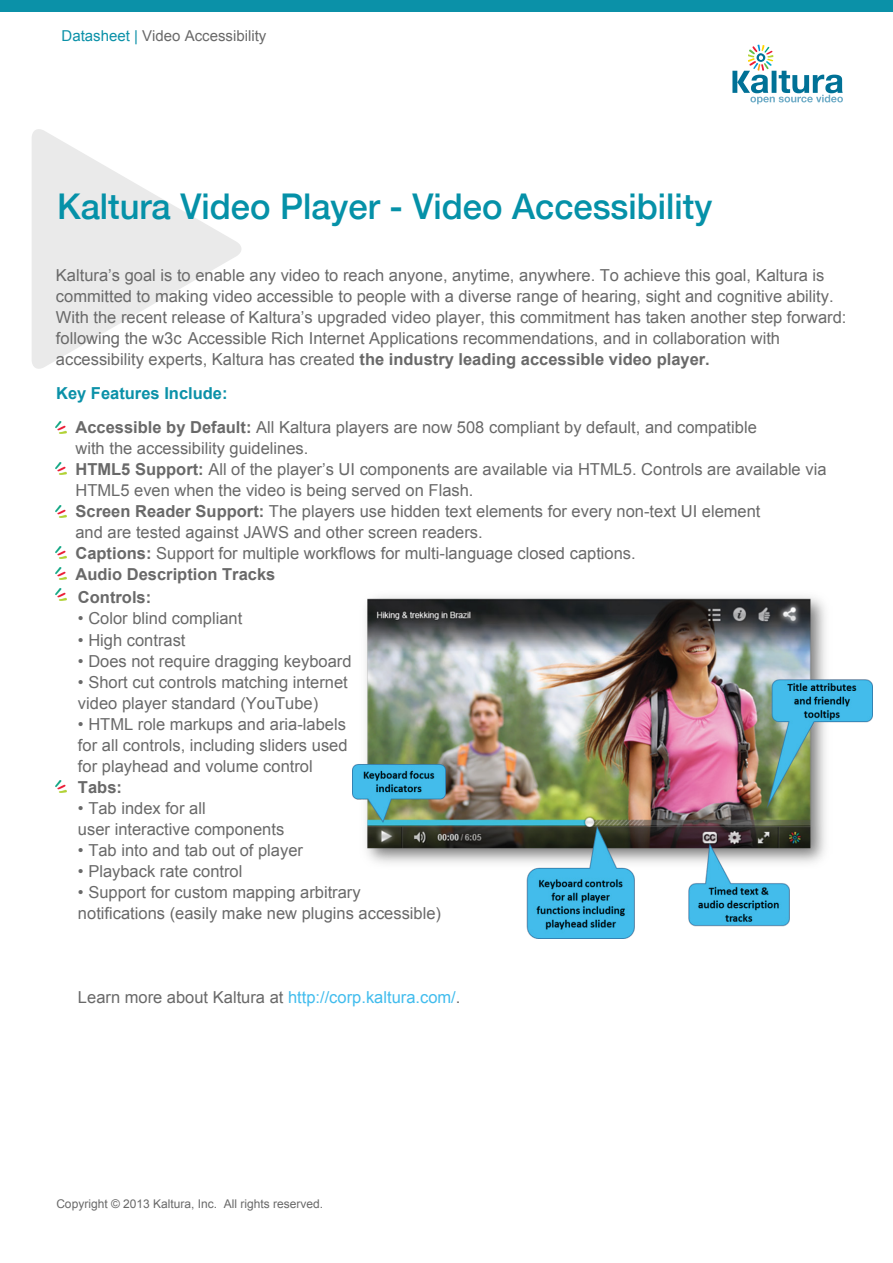
<style>
.page{position:relative;width:893px;height:1263px;background:#fff}
.page>*{position:absolute;margin:0;border:0;box-sizing:border-box;transform-origin:0 0}
.t1{font:500 35.4px "Helvetica 65";color:#0591a8}
.t2{font:16.5px/21px "Arial";color:#696969}
.t3{font:700 16.5px "Arial";color:#0b91a8}
.t4{font:700 16.5px "Arial";color:#696969}
.t5{font:15px "Arial";color:#696969}
.t6{font:12px "Arial";color:#696969}
.s1{color:#0b91a8}
.s2{font-weight:700}
.s3{color:#41bced}
</style>
<div class="page">
<div style="left:0;top:0;width:893px;height:11px;background:#0b91a8"></div>
<svg style="left:732px;top:45px;width:111px;height:59px"></svg>
<svg style="left:32px;top:129px;width:209px;height:240px;fill:#eaeaea"></svg>
<img style="left:352px;top:596px;width:520px;height:342px">
<svg style="left:56px;top:422px;width:10px;height:12px"></svg>
<svg style="left:56px;top:462px;width:10px;height:12px"></svg>
<svg style="left:56px;top:506px;width:10px;height:12px"></svg>
<svg style="left:56px;top:546px;width:10px;height:12px"></svg>
<svg style="left:56px;top:567px;width:10px;height:12px"></svg>
<svg style="left:56px;top:588px;width:10px;height:12px"></svg>
<svg style="left:56px;top:780px;width:10px;height:12px"></svg>
<p class="t5" style="left:62px;top:26px;width:206px"><span class="s1">Datasheet |</span> Video Accessibility</p>
<h1 class="t1" style="left:57px;top:185px;width:657px">Kaltura Video Player - Video Accessibility</h1>
<p class="t2" style="left:56px;top:265px;width:792px">Kaltura’s goal is to enable any video to reach anyone, anytime, anywhere. To achieve this goal, Kaltura is committed to making video accessible to people with a diverse range of hearing, sight and cognitive ability.<br>With the recent release of Kaltura’s upgraded video player, this commitment has taken another step forward: following the w3c Accessible Rich Internet Applications recommendations, and in collaboration with accessibility experts, Kaltura has created <span class="s2">the industry leading accessible video player.</span></p>
<p class="t3" style="left:56px;top:382px;width:173px">Key Features Include:</p>
<p class="t2" style="left:75px;top:417px;width:752px"><span class="s2">Accessible by Default:</span> All Kaltura players are now 508 compliant by default, and compatible<br>with the accessibility guidelines.<br><span class="s2">HTML5 Support:</span> All of the player’s UI components are available via HTML5. Controls are available via HTML5 even when the video is being served on Flash.<br><span class="s2">Screen Reader Support:</span> The players use hidden text elements for every non-text UI element<br>and are tested against JAWS and other screen readers.<br><span class="s2">Captions:</span> Support for multiple workflows for multi-language closed captions.<br><span class="s2">Audio Description Tracks</span></p>
<p class="t4" style="left:78px;top:587px;width:75px">Controls:</p>
<p class="t2" style="left:78px;top:608px;width:166px">• Color blind compliant</p>
<p class="t2" style="left:78px;top:629px;width:109px">• High contrast</p>
<p class="t2" style="left:78px;top:650px;width:275px">• Does not require dragging keyboard</p>
<p class="t2" style="left:78px;top:671px;width:271px">• Short cut controls matching internet video player standard (YouTube)</p>
<p class="t2" style="left:78px;top:713px;width:271px;text-align:justify">• HTML role markups and aria-labels for all controls, including sliders used for playhead and volume control</p>
<p class="t4" style="left:78px;top:776px;width:46px">Tabs:</p>
<p class="t2" style="left:78px;top:797px;width:208px">• Tab index for all<br>user interactive components</p>
<p class="t2" style="left:78px;top:839px;width:226px">• Tab into and tab out of player</p>
<p class="t2" style="left:78px;top:860px;width:166px">• Playback rate control</p>
<p class="t2" style="left:78px;top:881px;width:365px">• Support for custom mapping arbitrary notifications (easily make new plugins accessible)</p>
<p class="t2" style="left:78px;top:986px;width:384px">Learn more about Kaltura at <span class="s3">http://corp.kaltura.com/</span>.</p>
<p class="t6" style="left:56px;top:1196px;width:268px">Copyright © 2013 Kaltura, Inc. All rights reserved.</p>
</div>
